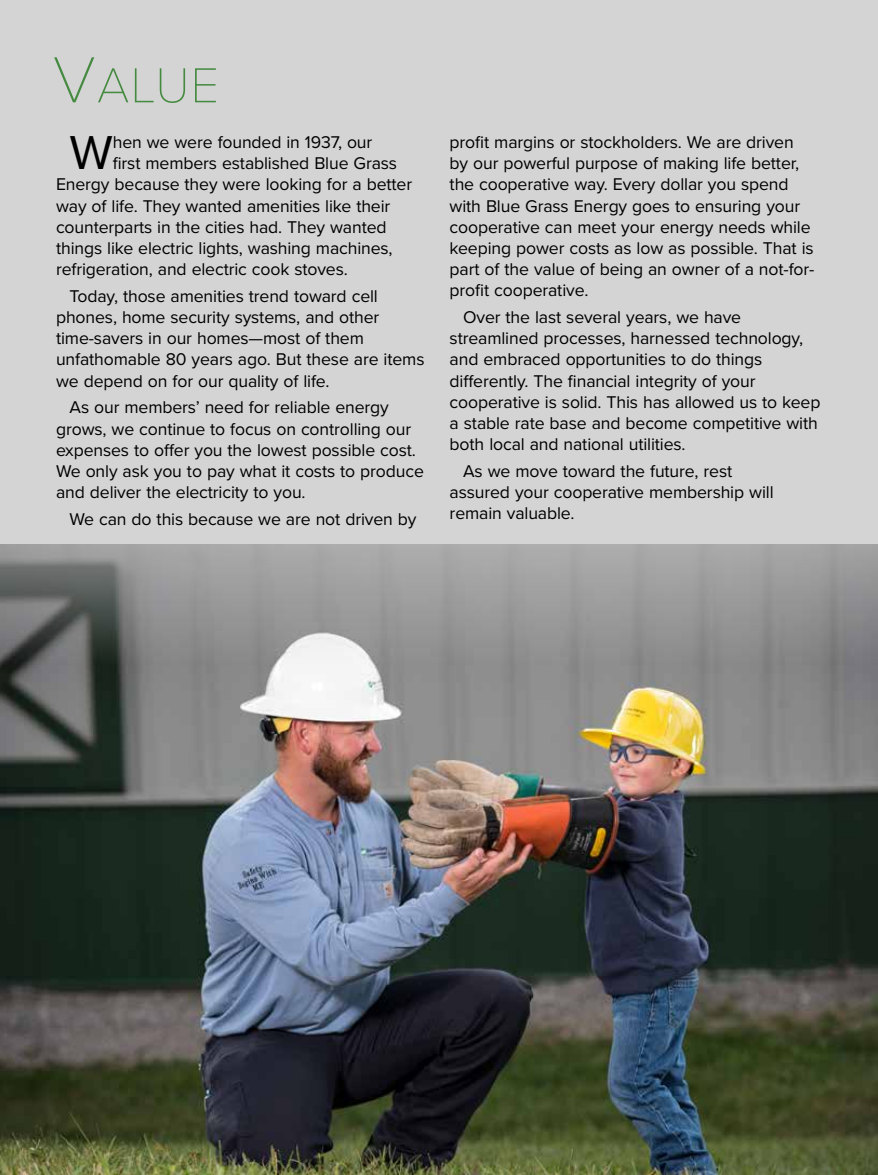
<style>
.page{position:relative;width:878px;height:1175px;background:#fff}
.page>*{position:absolute;margin:0;border:0;box-sizing:border-box;transform-origin:0 0}
.t1{font:100 51px "Proxima Nova T";color:#458a40}
.t2{font:49.35px "Proxima Nova";color:#000}
.t3{font:17.7px/21.1px "Proxima Nova";letter-spacing:-.01em;color:#000}
.s1{font-size:67.5px}
</style>
<div class="page">
<div style="left:0;top:0;width:878px;height:1174px;background:#d4d4d4"></div>
<img style="left:0;top:544px;width:878px;height:630px">
<h1 class="t1" style="left:53px;top:55px;width:168px"><span class="s1">V</span>ALUE</h1>
<h2 class="t2" style="left:70px;top:123px;width:45px">W</h2>
<p class="t3" style="left:113px;top:132px;width:261px">hen we were founded in 1937, our</p>
<p class="t3" style="left:113px;top:153px;width:286px">first members established Blue Grass</p>
<p class="t3" style="left:56px;top:174px;width:357px">Energy because they were looking for a better</p>
<p class="t3" style="left:56px;top:195px;width:336px">way of life. They wanted amenities like their</p>
<p class="t3" style="left:56px;top:217px;width:332px">counterparts in the cities had. They wanted</p>
<p class="t3" style="left:56px;top:238px;width:338px">things like electric lights, washing machines,</p>
<p class="t3" style="left:56px;top:259px;width:293px">refrigeration, and electric cook stoves.</p>
<p class="t3" style="left:56px;top:286px;width:370px;text-indent:14px">Today, those amenities trend toward cell phones, home security systems, and other time-savers in our homes—most of them unfathomable 80 years ago. But these are items we depend on for our quality of life.</p>
<p class="t3" style="left:56px;top:397px;width:369px;text-indent:14px">As our members’ need for reliable energy grows, we continue to focus on controlling our expenses to offer you the lowest possible cost.<br>We only ask you to pay what it costs to produce and deliver the electricity to you.</p>
<p class="t3" style="left:70px;top:509px;width:348px">We can do this because we are not driven by</p>
<p class="t3" style="left:449px;top:132px;width:366px">profit margins or stockholders. We are driven by our powerful purpose of making life better, the cooperative way. Every dollar you spend with Blue Grass Energy goes to ensuring your cooperative can meet your energy needs while keeping power costs as low as possible. That is part of the value of being an owner of a not-for&shy;profit cooperative.</p>
<p class="t3" style="left:449px;top:307px;width:372px;text-indent:14px">Over the last several years, we have streamlined processes, harnessed technology, and embraced opportunities to do things differently. The financial integrity of your cooperative is solid. This has allowed us to keep a stable rate base and become competitive with both local and national utilities.</p>
<p class="t3" style="left:449px;top:461px;width:325px;text-indent:14px">As we move toward the future, rest assured your cooperative membership will remain valuable.</p>
</div>
